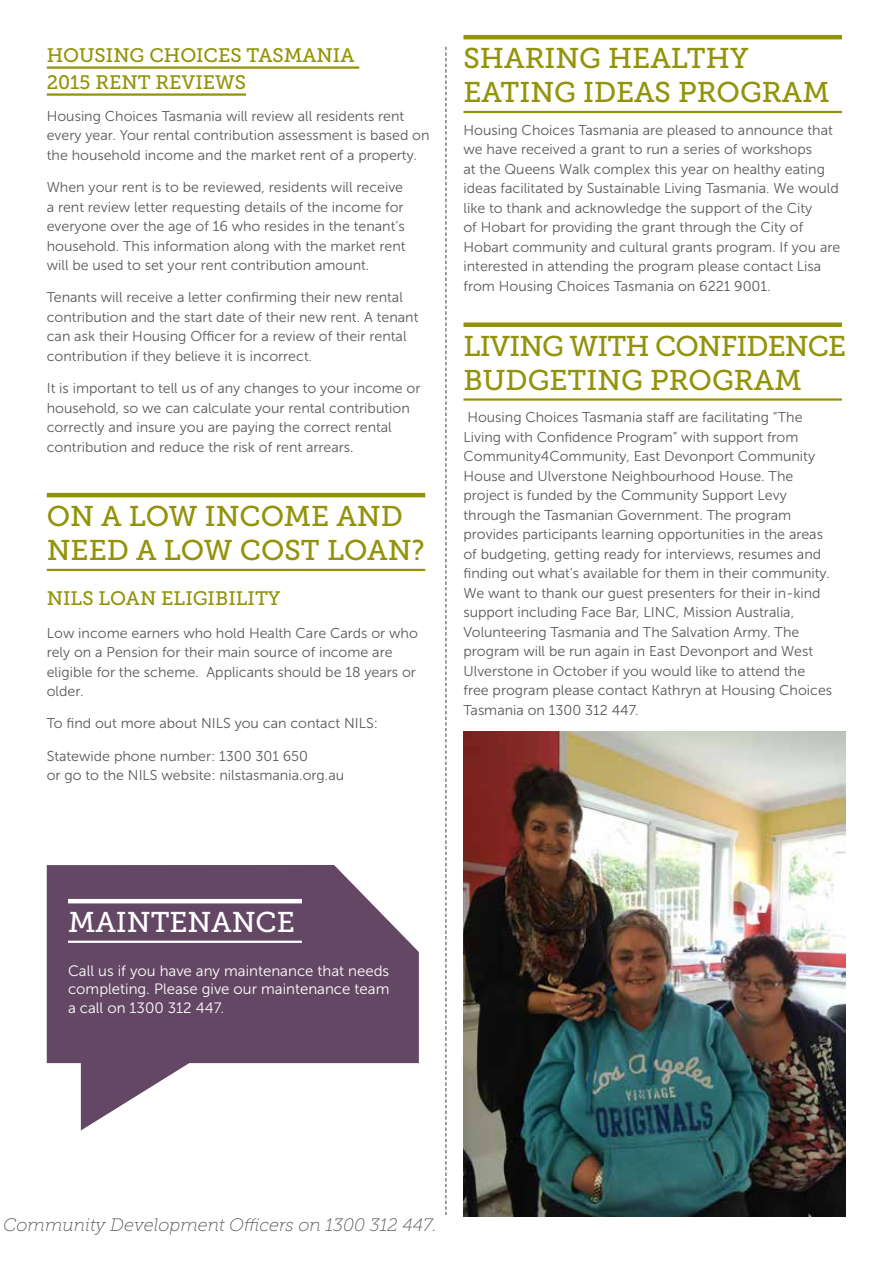
<style>
.page{position:relative;width:893px;height:1263px;background:#fff}
.page>*{position:absolute;margin:0;border:0;box-sizing:border-box;transform-origin:0 0}
.t1{font:28.5px/34.2px "Museo Slab 500";color:#92930a}
.t2{font:28.5px/34.2px "Museo Slab 500";letter-spacing:-.03em;color:#92930a}
.t3{font:28.5px "Museo Slab 500";color:#fff}
.t4{font:19.5px/27px "Museo Slab 500";color:#92930a}
.t5{font:italic 18px "Museo Slab 100";color:#58595b}
.t6{font:15px/18.8px "Museo Sans 300";color:#fff;text-align:justify}
.t7{font:14.25px/19.5px "Museo Sans 300";color:#58595b}
.s1{font-size:19.5px}
</style>
<div class="page">
<img style="left:463px;top:731px;width:383px;height:485px">
<svg style="left:445px;top:47px;width:1px;height:1168px"></svg>
<hr style="left:47px;top:66px;width:312px;height:3px;background:#92930a">
<hr style="left:47px;top:93px;width:199px;height:3px;background:#92930a">
<div style="left:463px;top:322px;width:379px;height:5px;background:#92930a"></div>
<hr style="left:463px;top:398px;width:379px;height:3px;background:#92930a">
<hr style="left:463px;top:35px;width:379px;height:4px;background:#92930a">
<hr style="left:463px;top:111px;width:379px;height:2px;background:#92930a">
<hr style="left:47px;top:493px;width:378px;height:4px;background:#92930a">
<hr style="left:47px;top:569px;width:378px;height:2px;background:#92930a">
<svg style="left:47px;top:865px;width:372px;height:265px;fill:#644764"></svg>
<hr style="left:68px;top:899px;width:234px;height:4px;background:#fff">
<hr style="left:68px;top:941px;width:234px;height:2px;background:#fff">
<h2 class="t4" style="left:47px;top:41px;width:309px">HOUSING CHOICES TASMANIA<br>2015 RENT REVIEWS</h2>
<p class="t7" style="left:47px;top:106px;width:384px">Housing Choices Tasmania will review all residents rent every year. Your rental contribution assessment is based on the household income and the market rent of a property.</p>
<p class="t7" style="left:47px;top:178px;width:360px">When your rent is to be reviewed, residents will receive a rent review letter requesting details of the income for everyone over the age of 16 who resides in the tenant’s household. This information along with the market rent will be used to set your rent contribution amount.</p>
<p class="t7" style="left:47px;top:288px;width:373px">Tenants will receive a letter confirming their new rental contribution and the start date of their new rent. A tenant can ask their Housing Officer for a review of their rental contribution if they believe it is incorrect.</p>
<p class="t7" style="left:47px;top:379px;width:375px">It is important to tell us of any changes to your income or household, so we can calculate your rental contribution correctly and insure you are paying the correct rental contribution and reduce the risk of rent arrears.</p>
<h1 class="t1" style="left:47px;top:499px;width:380px">ON A LOW INCOME AND<br>NEED A LOW COST LOAN?</h1>
<h2 class="t4" style="left:47px;top:585px;width:235px">NILS LOAN ELIGIBILITY</h2>
<p class="t7" style="left:47px;top:623px;width:373px">Low income earners who hold Health Care Cards or who rely on a Pension for their main source of income are eligible for the scheme. Applicants should be 18 years or older.</p>
<p class="t7" style="left:47px;top:714px;width:333px">To find out more about NILS you can contact NILS:</p>
<p class="t7" style="left:47px;top:746px;width:299px">Statewide phone number: 1300 301 650<br>or go to the NILS website: nilstasmania.org.au</p>
<h1 class="t1" style="left:463px;top:41px;width:368px">SHARING HEALTHY<br>EATING IDEAS PROGRAM</h1>
<p class="t7" style="left:463px;top:120px;width:378px">Housing Choices Tasmania are pleased to announce that we have received a grant to run a series of workshops<br>at the Queens Walk complex this year on healthy eating ideas facilitated by Sustainable Living Tasmania. We would like to thank and acknowledge the support of the City<br>of Hobart for providing the grant through the City of Hobart community and cultural grants program. If you are interested in attending the program please contact Lisa from Housing Choices Tasmania on 6221 9001.</p>
<h1 class="t2" style="left:463px;top:329px;width:384px">LIVING WITH CONFIDENCE<br>BUDGETING PROGRAM</h1>
<p class="t7" style="left:463px;top:408px;width:370px">Housing Choices Tasmania staff are facilitating “The Living with Confidence Program” with support from Community4Community, East Devonport Community House and Ulverstone Neighbourhood House. The project is funded by the Community Support Levy through the Tasmanian Government. The program provides participants learning opportunities in the areas of budgeting, getting ready for interviews, resumes and finding out what’s available for them in their community.<br>We want to thank our guest presenters for their in-kind support including Face Bar, LINC, Mission Australia, Volunteering Tasmania and The Salvation Army. The program will be run again in East Devonport and West Ulverstone in October if you would like to attend the free program please contact Kathryn at Housing Choices Tasmania on 1300 312 447.</p>
<h1 class="t3" style="left:68px;top:906px;width:228px">MAINTENANCE</h1>
<p class="t6" style="left:68px;top:961px;width:323px">Call us if you have any maintenance that needs completing. Please give our maintenance team a call on 1300 312 447.</p>
<p class="t5" style="left:3px;top:1215px;width:436px">Community Development Officers on 1300 312 447<span class="s1">.</span></p>
</div>
